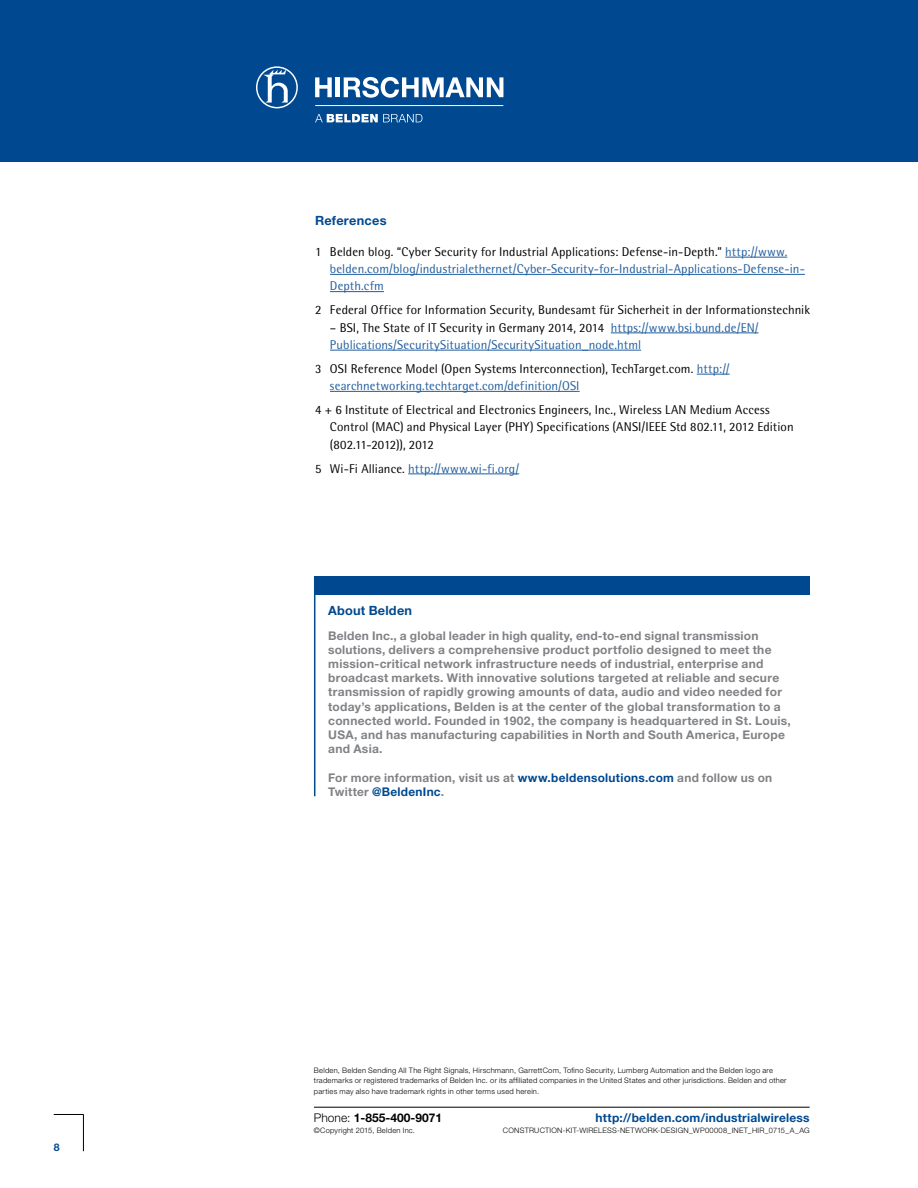
<style>
.page{position:relative;width:918px;height:1188px;background:#fff}
.page>*{position:absolute;margin:0;border:0;box-sizing:border-box;transform-origin:0 0}
.t1{font:12.75px/17.2px "Rotis Semi Sans Std";letter-spacing:.01em;color:#000}
.t2{font:12.75px/17.2px "Rotis Semi Sans Std";letter-spacing:.01em;color:#215e9e}
.t3{font:700 12.75px "Helvetica Neue LT Std";letter-spacing:.015em;color:#004990}
.t4{font:700 12px/14.2px "Helvetica Neue LT Std";letter-spacing:.02em;color:#808285}
.t5{font:700 12px "Helvetica Neue LT Std";letter-spacing:.02em;color:#004990}
.t6{font:700 12px "Helvetica Neue LT Std";color:#000}
.t7{font:700 10.5px "Helvetica Neue LT Std";color:#004990}
.t8{font:300 7.5px/10.5px "Helvetica Neue LT Std";letter-spacing:.035em;color:#000}
.s1{color:#000}
.s2{color:#215e9e}
.s3{color:#004990}
.s4{font-weight:300}
</style>
<div class="page">
<hr style="left:54px;top:1114px;width:30px;height:1px;background:#000">
<hr style="left:83px;top:1115px;width:1px;height:36px;background:#000">
<div style="left:0;top:0;width:918px;height:162px;background:#004990"></div>
<hr style="left:725px;top:257px;width:62px;height:1px;background:#215e9e">
<hr style="left:330px;top:274px;width:475px;height:1px;background:#215e9e">
<hr style="left:330px;top:291px;width:54px;height:1px;background:#215e9e">
<hr style="left:611px;top:333px;width:148px;height:1px;background:#215e9e">
<hr style="left:330px;top:350px;width:311px;height:1px;background:#215e9e">
<hr style="left:697px;top:374px;width:33px;height:1px;background:#215e9e">
<hr style="left:330px;top:391px;width:250px;height:1px;background:#215e9e">
<hr style="left:408px;top:474px;width:111px;height:1px;background:#215e9e">
<div style="left:315px;top:577px;width:495px;height:18px;background:#004990"></div>
<hr style="left:314px;top:595px;width:1px;height:201px;background:#004990">
<svg style="left:314px;top:577px;width:1px;height:18px"></svg>
<hr style="left:314px;top:1107px;width:158px;height:1px;background:#000">
<hr style="left:472px;top:1107px;width:338px;height:1px;background:#000">
<svg style="left:315px;top:114px;width:107px;height:8px"></svg>
<svg style="left:315px;top:77px;width:17px;height:20px"></svg>
<hr style="left:336px;top:77px;width:4px;height:20px;background:#fff">
<svg style="left:256px;top:66px;width:42px;height:42px"></svg>
<svg style="left:344px;top:77px;width:159px;height:21px"></svg>
<hr style="left:315px;top:105px;width:188px;height:1px;background:#fff">
<p class="t7" style="left:54px;top:1141px;width:7px">8</p>
<p class="t3" style="left:315px;top:213px;width:73px">References</p>
<p class="t2" style="left:330px;top:243px;width:476px;text-indent:-15px"><span class="s1">1 Belden blog. “Cyber Security for Industrial Applications: Defense-in-Depth.”</span> http://www. belden.com/blog/industrialethernet/Cyber-Security-for-Industrial-Applications-Defense-in-<br>Depth.cfm</p>
<p class="t1" style="left:315px;top:301px;width:497px">2 Federal Office for Information Security, Bundesamt für Sicherheit in der Informationstechnik</p>
<p class="t2" style="left:330px;top:319px;width:430px"><span class="s1">– BSI, The State of IT Security in Germany 2014, 2014</span> https://www.bsi.bund.de/EN/<br>Publications/SecuritySituation/SecuritySituation_node.html</p>
<p class="t1" style="left:330px;top:360px;width:401px;text-indent:-15px">3 OSI Reference Model (Open Systems Interconnection), TechTarget.com. <span class="s2">http:// searchnetworking.techtarget.com/definition/OSI</span></p>
<p class="t1" style="left:330px;top:401px;width:465px;text-indent:-15px">4 + 6 Institute of Electrical and Electronics Engineers, Inc., Wireless LAN Medium Access<br>Control (MAC) and Physical Layer (PHY) Specifications (ANSI/IEEE Std 802.11, 2012 Edition (802.11-2012)), 2012</p>
<p class="t2" style="left:315px;top:460px;width:206px"><span class="s1">5 Wi-Fi Alliance.</span> http://www.wi-fi.org/</p>
<p class="t3" style="left:328px;top:602px;width:85px">About Belden</p>
<p class="t4" style="left:328px;top:628px;width:464px">Belden Inc., a global leader in high quality, end-to-end signal transmission solutions, delivers a comprehensive product portfolio designed to meet the mission-critical network infrastructure needs of industrial, enterprise and broadcast markets. With innovative solutions targeted at reliable and secure transmission of rapidly growing amounts of data, audio and video needed for today’s applications, Belden is at the center of the global transformation to a connected world. Founded in 1902, the company is headquartered in St. Louis, USA, and has manufacturing capabilities in North and South America, Europe and Asia.</p>
<p class="t4" style="left:328px;top:770px;width:446px">For more information, visit us at <span class="s3">www.beldensolutions.com</span> and follow us on<br>Twitter <span class="s3">@BeldenInc</span>.</p>
<p class="t8" style="left:314px;top:1065px;width:474px">Belden, Belden Sending All The Right Signals, Hirschmann, GarrettCom, Tofino Security, Lumberg Automation and the Belden logo are trademarks or registered trademarks of Belden Inc. or its affiliated companies in the United States and other jurisdictions. Belden and other parties may also have trademark rights in other terms used herein.</p>
<p class="t6" style="left:314px;top:1110px;width:130px"><span class="s4">Phone:</span> 1-855-400-9071</p>
<p class="t5" style="left:596px;top:1110px;width:216px">http://belden.com/industrialwireless</p>
<p class="t8" style="left:314px;top:1125px;width:103px">©Copyright 2015, Belden Inc.</p>
<p class="t8" style="left:503px;top:1125px;width:308px">CONSTRUCTION-KIT-WIRELESS-NETWORK-DESIGN_WP00008_INET_HIR_0715_A_AG</p>
</div>
